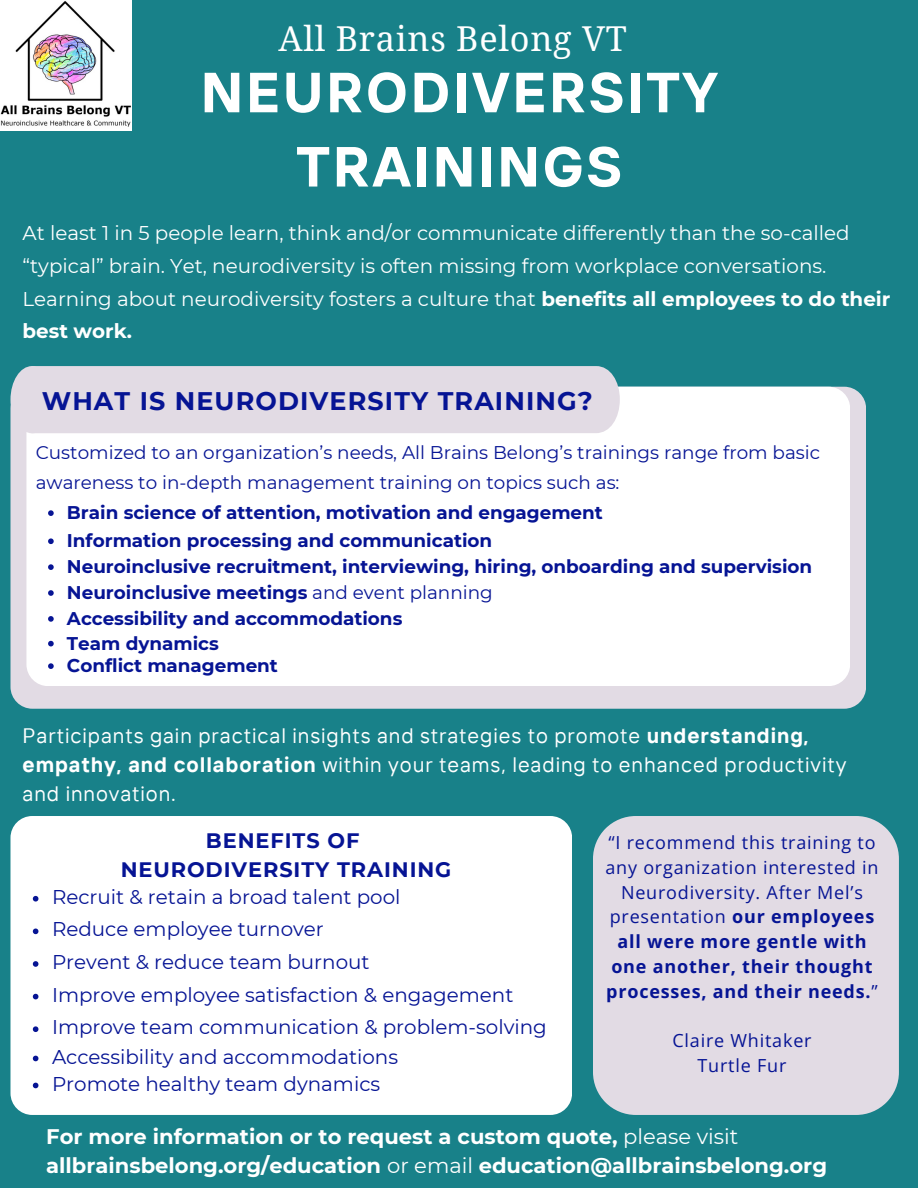
<style>
.page{position:relative;width:918px;height:1188px;background:#188189}
.page>*{position:absolute;margin:0;border:0;box-sizing:border-box;transform-origin:0 0}
.t1{font:700 56.4px "TT Interphases";letter-spacing:.05em;color:#fff}
.t2{font:34.35px "Noto Serif";letter-spacing:.02em;color:#fff}
.t3{font:700 25.35px "Montserrat";letter-spacing:.045em;color:#061494}
.t4{font:700 21.15px/29.2px "Montserrat";color:#fff}
.t5{font:20.85px/29.2px "TT Interphases";letter-spacing:.045em;color:#fff}
.t6{font:700 20.85px/29.2px "Montserrat";letter-spacing:.045em;color:#061494;text-align:center}
.t7{font:19.95px/32.7px "Montserrat";color:#fff}
.t8{font:19.95px "Montserrat";color:#061494}
.t9{font:700 18.45px "Montserrat";color:#061494}
.t10{font:18.45px/30.3px "Montserrat";color:#061494}
.t11{font:18px/24.8px "Open Sans";letter-spacing:.045em;color:#061494;text-align:center}
.t12{font:700 18px/24.8px "Open Sans";letter-spacing:.045em;color:#061494;text-align:center}
.s1{font-weight:700}
.s2{font-weight:400}
</style>
<div class="page">
<img style="left:0;top:0;width:132px;height:130px">
<div style="left:10px;top:387px;width:856px;height:322px;background:#e2dbe4;border-radius:22px"></div>
<div style="left:26px;top:387px;width:824px;height:299px;background:#fff;border-radius:22px"></div>
<div style="left:10px;top:366px;width:610px;height:67px;background:#e2dbe4"></div>
<div style="left:10px;top:816px;width:562px;height:299px;background:#fff;border-radius:22px"></div>
<div style="left:593px;top:816px;width:306px;height:299px;background:#e2dbe4"></div>
<svg style="left:48px;top:510px;width:6px;height:6px"></svg>
<svg style="left:48px;top:538px;width:6px;height:6px"></svg>
<svg style="left:48px;top:564px;width:6px;height:6px"></svg>
<svg style="left:48px;top:590px;width:6px;height:6px"></svg>
<svg style="left:48px;top:616px;width:6px;height:6px"></svg>
<svg style="left:48px;top:641px;width:6px;height:5px"></svg>
<svg style="left:48px;top:663px;width:6px;height:6px"></svg>
<svg style="left:33px;top:896px;width:5px;height:6px"></svg>
<svg style="left:33px;top:929px;width:5px;height:5px"></svg>
<svg style="left:33px;top:961px;width:5px;height:6px"></svg>
<svg style="left:33px;top:994px;width:5px;height:5px"></svg>
<svg style="left:33px;top:1026px;width:5px;height:6px"></svg>
<svg style="left:33px;top:1056px;width:5px;height:5px"></svg>
<svg style="left:33px;top:1083px;width:5px;height:5px"></svg>
<p class="t2" style="left:278px;top:14px;width:350px">All Brains Belong VT</p>
<p class="t1" style="left:201px;top:56px;width:518px">NEURODIVERSITY</p>
<h1 class="t1" style="left:296px;top:130px;width:327px">TRAININGS</h1>
<p class="t7" style="left:23px;top:217px;width:869px">At least 1 in 5 people learn, think and/or communicate differently than the so-called “typical” brain. Yet, neurodiversity is often missing from workplace conversations.<br>Learning about neurodiversity fosters a culture that <span class="s1">benefits all employees to do their best work.</span></p>
<h5 class="t3" style="left:42px;top:386px;width:553px">WHAT IS NEURODIVERSITY TRAINING?</h5>
<h5 class="t10" style="left:36px;top:437px;width:786px">Customized to an organization’s needs, All Brains Belong’s trainings range from basic awareness to in-depth management training on topics such as:</h5>
<h3 class="t9" style="left:67px;top:501px;width:537px">Brain science of attention, motivation and engagement</h3>
<p class="t9" style="left:67px;top:530px;width:427px">Information processing and communication</p>
<p class="t9" style="left:67px;top:555px;width:747px">Neuroinclusive recruitment, interviewing, hiring, onboarding and supervision</p>
<p class="t9" style="left:67px;top:581px;width:427px">Neuroinclusive meetings <span class="s2">and event planning</span></p>
<p class="t9" style="left:67px;top:607px;width:337px">Accessibility and accommodations</p>
<p class="t9" style="left:67px;top:632px;width:153px">Team dynamics</p>
<p class="t9" style="left:67px;top:654px;width:213px">Conflict management</p>
<p class="t5" style="left:23px;top:720px;width:825px">Participants gain practical insights and strategies to promote <span class="s1">understanding, empathy, and collaboration</span> within your teams, leading to enhanced productivity and innovation.</p>
<h4 class="t6" style="left:121px;top:826px;width:332px">BENEFITS OF<br>NEURODIVERSITY TRAINING</h4>
<p class="t8" style="left:52px;top:884px;width:350px">Recruit &amp; retain a broad talent pool</p>
<p class="t8" style="left:52px;top:917px;width:273px">Reduce employee turnover</p>
<p class="t8" style="left:52px;top:950px;width:319px">Prevent &amp; reduce team burnout</p>
<p class="t8" style="left:52px;top:982px;width:463px">Improve employee satisfaction &amp; engagement</p>
<p class="t8" style="left:52px;top:1015px;width:496px">Improve team communication &amp; problem-solving</p>
<p class="t8" style="left:52px;top:1044px;width:348px">Accessibility and accommodations</p>
<p class="t8" style="left:52px;top:1071px;width:330px">Promote healthy team dynamics</p>
<p class="t11" style="left:605px;top:830px;width:275px">“I recommend this training to any organization interested in<br>Neurodiversity. After Mel’s</p>
<p class="t12" style="left:610px;top:904px;width:266px"><span class="s2">presentation</span> our employees all were more gentle with one another, their thought</p>
<p class="t12" style="left:606px;top:978px;width:273px">processes, and their needs.<span class="s2">”</span></p>
<p class="t11" style="left:672px;top:1028px;width:141px">Claire Whitaker</p>
<p class="t11" style="left:698px;top:1052px;width:90px">Turtle Fur</p>
<p class="t4" style="left:46px;top:1122px;width:782px">For more information or to request a custom quote, <span class="s2">please visit </span>allbrainsbelong.org/education <span class="s2">or email</span> education@allbrainsbelong.org</p>
</div>
